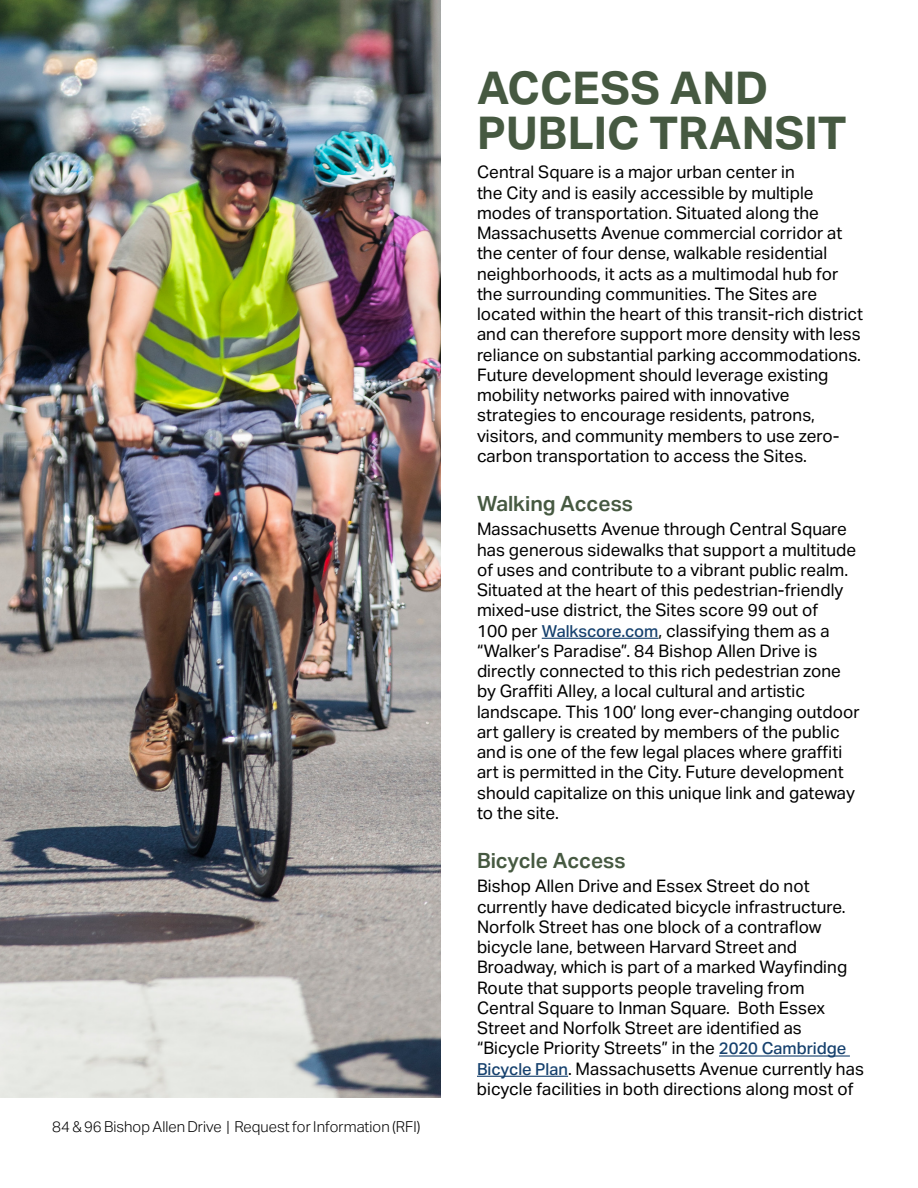
<style>
.page{position:relative;width:918px;height:1188px;background:#fff}
.page>*{position:absolute;margin:0;border:0;box-sizing:border-box;transform-origin:0 0}
.t1{font:700 45px/45px "Aktiv Grotesk";color:#465941}
.t2{font:600 21px "Aktiv Grotesk";color:#465941}
.t3{font:17.25px/20.2px "Aktiv Grotesk";color:#000}
.t4{font:300 15px "Aktiv Grotesk";color:#000}
.s1{font-weight:500;font-size:16.5px;color:#15406d}
</style>
<div class="page">
<img style="left:0;top:0;width:441px;height:1098px">
<hr style="left:542px;top:638px;width:117px;height:1px;background:#15406d">
<hr style="left:719px;top:1055px;width:131px;height:2px;background:#15406d">
<hr style="left:477px;top:1076px;width:91px;height:1px;background:#15406d">
<p class="t4" style="left:52px;top:1118px;width:370px">84 &amp; 96 Bishop Allen Drive | Request for Information (RFI)</p>
<h1 class="t1" style="left:477px;top:66px;width:371px">ACCESS AND<br>PUBLIC TRANSIT</h1>
<p class="t3" style="left:477px;top:162px;width:388px">Central Square is a major urban center in<br>the City and is easily accessible by multiple modes of transportation. Situated along the Massachusetts Avenue commercial corridor at the center of four dense, walkable residential neighborhoods, it acts as a multimodal hub for the surrounding communities. The Sites are located within the heart of this transit-rich district and can therefore support more density with less reliance on substantial parking accommodations.<br>Future development should leverage existing mobility networks paired with innovative strategies to encourage residents, patrons, visitors, and community members to use zero&shy;carbon transportation to access the Sites.</p>
<p class="t2" style="left:477px;top:491px;width:157px">Walking Access</p>
<p class="t3" style="left:477px;top:519px;width:384px">Massachusetts Avenue through Central Square has generous sidewalks that support a multitude of uses and contribute to a vibrant public realm.<br>Situated at the heart of this pedestrian-friendly mixed-use district, the Sites score 99 out of<br>100 per <span class="s1">Walkscore.com</span>, classifying them as a “Walker’s Paradise”. 84 Bishop Allen Drive is directly connected to this rich pedestrian zone by Graffiti Alley, a local cultural and artistic landscape. This 100’ long ever-changing outdoor art gallery is created by members of the public and is one of the few legal places where graffiti art is permitted in the City. Future development should capitalize on this unique link and gateway to the site.</p>
<p class="t2" style="left:477px;top:848px;width:150px">Bicycle Access</p>
<p class="t3" style="left:477px;top:876px;width:389px">Bishop Allen Drive and Essex Street do not currently have dedicated bicycle infrastructure.<br>Norfolk Street has one block of a contraflow bicycle lane, between Harvard Street and Broadway, which is part of a marked Wayfinding Route that supports people traveling from Central Square to Inman Square. Both Essex Street and Norfolk Street are identified as “Bicycle Priority Streets” in the <span class="s1">2020 Cambridge Bicycle Plan</span>. Massachusetts Avenue currently has bicycle facilities in both directions along most of</p>
</div>
